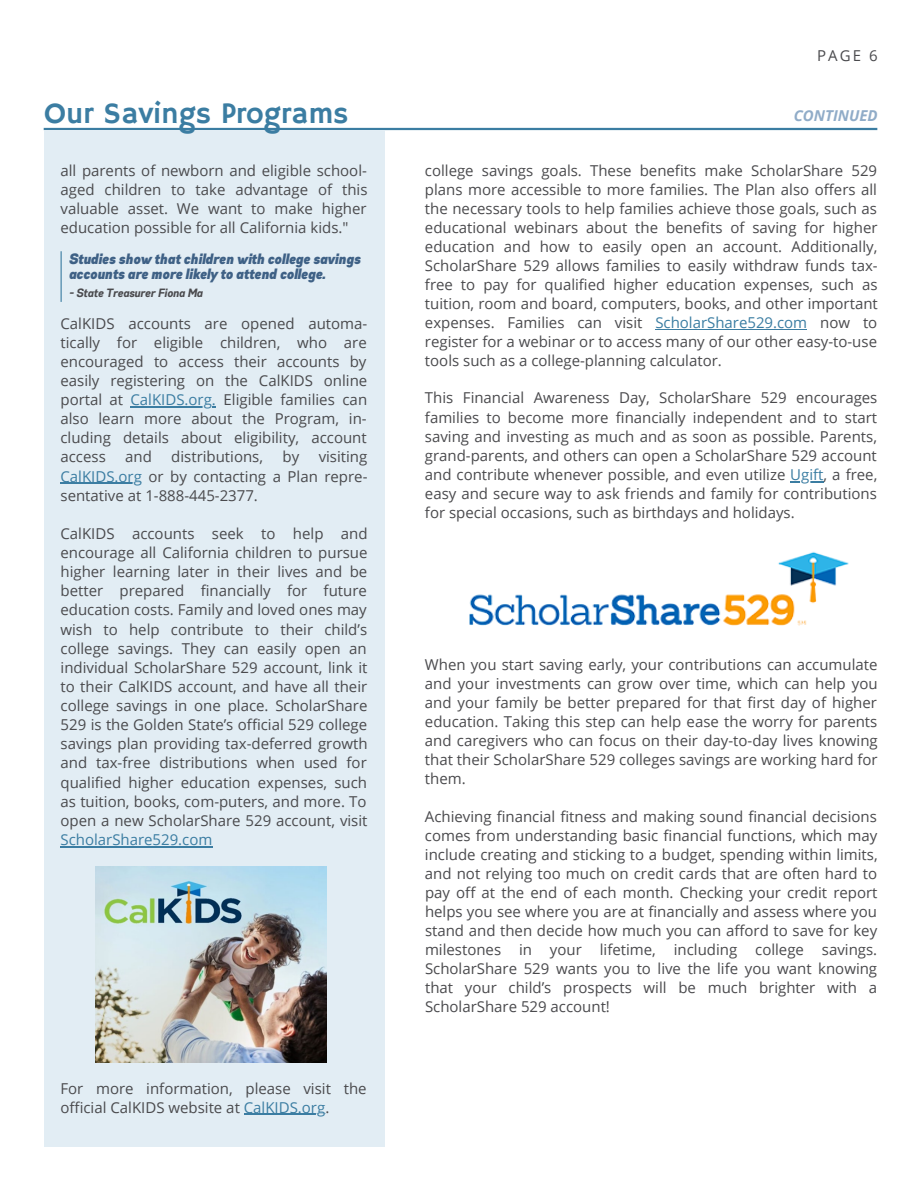
<style>
.page{position:relative;width:918px;height:1188px;background:#fff}
.page>*{position:absolute;margin:0;border:0;box-sizing:border-box;transform-origin:0 0}
.t1{font:30px "Hammersmith One";color:#3b7da2}
.t2{font:15px/19px "Open Sans";color:#4a4a4d;text-align:justify}
.t3{font:italic 900 15px/14.7px "Gabriel Sans Cond";color:#163e6a}
.t4{font:15px "Open Sans";color:#3b7da2}
.t5{font:italic 700 15px "Open Sans";color:#90acc8}
.t6{font:italic 700 12px "Gabriel Sans Cond";color:#4a4a4d}
.s1{color:#3b7da2}
</style>
<div class="page">
<hr style="left:44px;top:128px;width:833px;height:2px;background:#3b7da2">
<div style="left:44px;top:130px;width:341px;height:1017px;background:#e2edf4"></div>
<hr style="left:790px;top:481px;width:34px;height:1px;background:#3b7da2">
<hr style="left:61px;top:251px;width:1px;height:51px;background:#3b7da2">
<hr style="left:61px;top:483px;width:81px;height:1px;background:#3b7da2">
<hr style="left:130px;top:406px;width:82px;height:1px;background:#3b7da2">
<hr style="left:61px;top:846px;width:152px;height:1px;background:#3b7da2">
<hr style="left:655px;top:329px;width:152px;height:1px;background:#3b7da2">
<hr style="left:244px;top:1114px;width:81px;height:1px;background:#3b7da2">
<img style="left:96px;top:867px;width:230px;height:196px">
<img style="left:469px;top:551px;width:380px;height:75px">
<h2 class="t1" style="left:44px;top:96px;width:306px">Our Savings Programs</h2>
<p class="t2" style="left:61px;top:160px;width:309px">all parents of newborn and eligible school&shy;aged children to take advantage of this valuable asset. We want to make higher education possible for all California kids."</p>
<p class="t3" style="left:69px;top:252px;width:293px">Studies show that children with college savings accounts are more likely to attend college.</p>
<p class="t6" style="left:69px;top:288px;width:135px">- State Treasurer Fiona Ma</p>
<p class="t2" style="left:61px;top:313px;width:308px">CalKIDS accounts are opened automa&shy;tically for eligible children, who are encouraged to access their accounts by easily registering on the CalKIDS online portal at <span class="s1">CalKIDS.org.</span> Eligible families can also learn more about the Program, in&shy;cluding details about eligibility, account access</p>
<p class="t2" style="left:125px;top:447px;width:28px">and</p>
<p class="t2" style="left:171px;top:447px;width:93px">distributions,</p>
<p class="t2" style="left:283px;top:447px;width:18px">by</p>
<p class="t2" style="left:61px;top:447px;width:308px;text-indent:258px">visiting <span class="s1">CalKIDS.org</span> or by contacting a Plan repre&shy;sentative at 1-888-445-2377.</p>
<p class="t2" style="left:61px;top:524px;width:309px">CalKIDS accounts seek to help and encourage all California children to pursue higher learning later in their lives and be better prepared financially for future education costs. Family and loved ones may wish to help contribute to their child’s college savings. They can easily open an individual ScholarShare 529 account, link it to their CalKIDS account, and have all their college savings in one place. ScholarShare 529 is the Golden State’s official 529 college savings plan providing tax-deferred growth and tax-free distributions when used for qualified higher education expenses, such as tuition, books, com-puters, and more. To open a new ScholarShare 529 account, visit</p>
<p class="t4" style="left:61px;top:829px;width:153px">ScholarShare529.com</p>
<p class="t2" style="left:61px;top:1078px;width:308px">For more information, please visit the official CalKIDS website at <span class="s1">CalKIDS.org</span>.</p>
<p class="t2" style="left:817px;top:46px;width:62px">PAGE 6</p>
<p class="t5" style="left:794px;top:105px;width:86px">CONTINUED</p>
<p class="t2" style="left:425px;top:161px;width:454px">college savings goals. These benefits make ScholarShare 529 plans more accessible to more families. The Plan also offers all the necessary tools to help families achieve those goals, such as educational webinars about the benefits of saving for higher education and how to easily open an account. Additionally, ScholarShare 529 allows families to easily withdraw funds tax&shy;free to pay for qualified higher education expenses, such as tuition, room and board, computers, books, and other important expenses. Families can visit <span class="s1">ScholarShare529.com</span> now to register for a webinar or to access many of our other easy-to-use tools such as a college-planning calculator.</p>
<p class="t2" style="left:425px;top:388px;width:454px">This Financial Awareness Day, ScholarShare 529 encourages families to become more financially independent and to start saving and investing as much and as soon as possible. Parents, grand-parents, and others can open a ScholarShare 529 account and contribute whenever possible, and even utilize <span class="s1">Ugift</span>, a free, easy and secure way to ask friends and family for contributions for special occasions, such as birthdays and holidays.</p>
<p class="t2" style="left:425px;top:655px;width:454px">When you start saving early, your contributions can accumulate and your investments can grow over time, which can help you and your family be better prepared for that first day of higher education. Taking this step can help ease the worry for parents and caregivers who can focus on their day-to-day lives knowing that their ScholarShare 529 colleges savings are working hard for them.</p>
<p class="t2" style="left:425px;top:807px;width:454px">Achieving financial fitness and making sound financial decisions comes from understanding basic financial functions, which may include creating and sticking to a budget, spending within limits, and not relying too much on credit cards that are often hard to pay off at the end of each month. Checking your credit report helps you see where you are at financially and assess where you stand and then decide how much you can afford to save for key milestones in your lifetime, including college savings.<br>ScholarShare 529 wants you to live the life you want knowing that your child’s prospects will be much brighter with a ScholarShare 529 account!</p>
</div>
